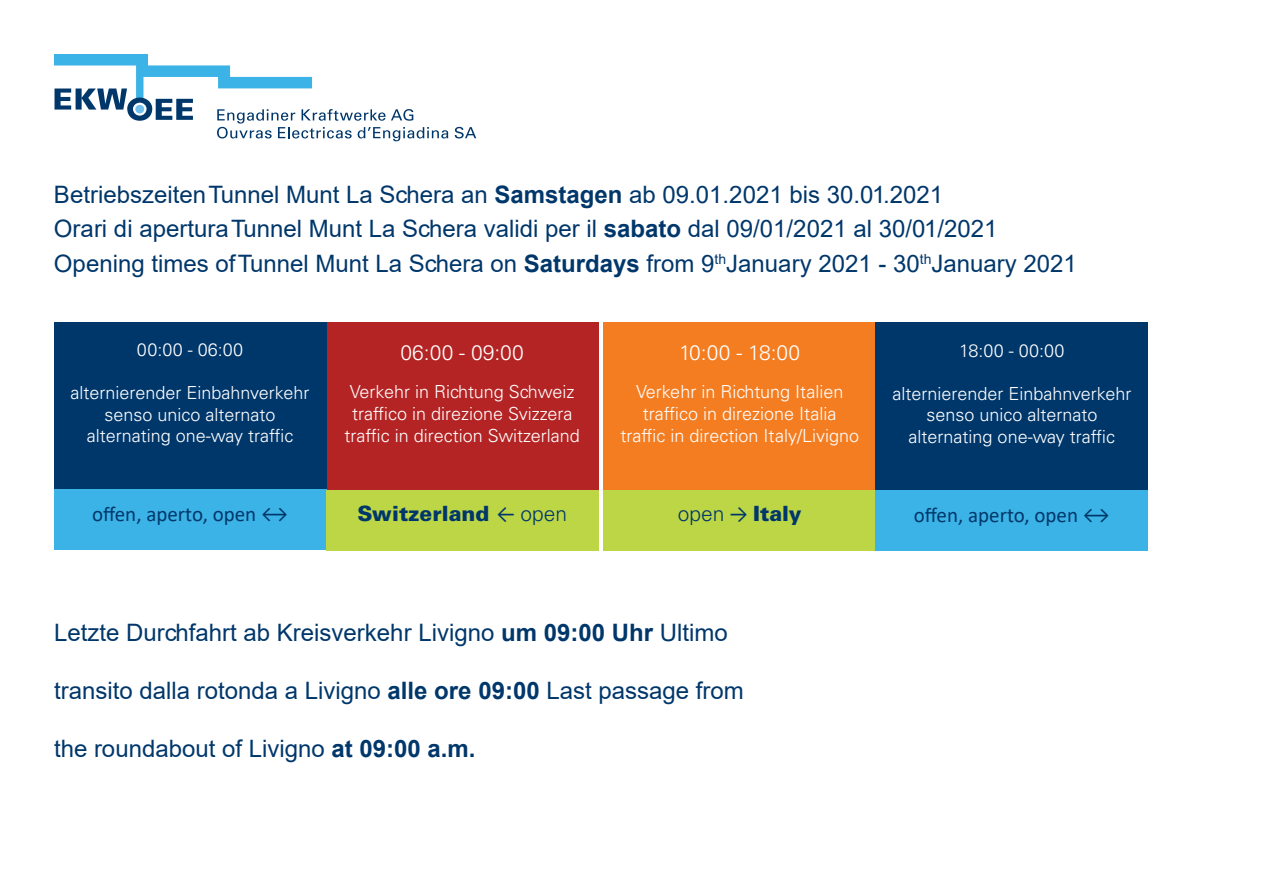
<style>
.page{position:relative;width:1263px;height:893px;background:#fff}
.page>*{position:absolute;margin:0;border:0;box-sizing:border-box;transform-origin:0 0}
.t1{font:24px/34.7px "Arial";color:#00376b}
.t2{font:21px "Calibri";color:#00376b}
.t3{font:900 21px "Univers LT Std";color:#00376b}
.t4{font:300 21px "Univers LT Std";letter-spacing:.01em;color:#fff}
.t5{font:300 18px/21.6px "Univers LT Std";color:#fff;text-align:center}
.s1{font-weight:700}
.s2{font-family:"Calibri";font-weight:400}
.s3{font-weight:300}
</style>
<div class="page">
<svg style="left:54px;top:54px;width:394px;height:87px"></svg>
<svg style="left:455px;top:127px;width:21px;height:11px"></svg>
<div style="left:326px;top:322px;width:272px;height:168px;background:#b52424"></div>
<div style="left:604px;top:322px;width:272px;height:168px;background:#f47d21"></div>
<div style="left:876px;top:322px;width:272px;height:168px;background:#00376b"></div>
<div style="left:54px;top:322px;width:272px;height:167px;background:#00376b"></div>
<div style="left:54px;top:489px;width:272px;height:61px;background:#3bb3e6"></div>
<div style="left:326px;top:490px;width:272px;height:60px;background:#bcd646"></div>
<div style="left:604px;top:490px;width:272px;height:61px;background:#bcd646"></div>
<div style="left:876px;top:490px;width:272px;height:61px;background:#3bb3e6"></div>
<p class="t1" style="left:54px;top:177px;width:1024px">Betriebszeiten Tunnel Munt La Schera an <span class="s1">Samstagen</span> ab 09.01.2021 bis 30.01.2021<br>Orari di apertura Tunnel Munt La Schera validi per il <span class="s1">sabato</span> dal 09/01/2021 al 30/01/2021<br>Opening times of Tunnel Munt La Schera on <span class="s1">Saturdays</span> from 9<sup>th</sup>January 2021 - 30<sup>th</sup>January 2021</p>
<p class="t5" style="left:137px;top:339px;width:108px">00:00 - 06:00</p>
<p class="t5" style="left:71px;top:382px;width:240px">alternierender Einbahnverkehr senso unico alternato alternating one-way traffic</p>
<p class="t4" style="left:400px;top:340px;width:125px">06:00 - 09:00</p>
<p class="t5" style="left:345px;top:381px;width:237px">Verkehr in Richtung Schweiz traffico in direzione Svizzera traffic in direction Switzerland</p>
<p class="t4" style="left:679px;top:340px;width:123px">10:00 - 18:00</p>
<p class="t5" style="left:620px;top:381px;width:240px">Verkehr in Richtung Italien traffico in direzione Italia traffic in direction Italy/Livigno</p>
<p class="t5" style="left:959px;top:339px;width:107px">18:00 - 00:00</p>
<p class="t5" style="left:892px;top:383px;width:240px">alternierender Einbahnverkehr senso unico alternato alternating one-way traffic</p>
<p class="t2" style="left:92px;top:499px;width:198px">offen, aperto, open ↔</p>
<p class="t3" style="left:357px;top:500px;width:211px">Switzerland <span class="s2">←</span> <span class="s3">open</span></p>
<p class="t3" style="left:678px;top:501px;width:125px"><span class="s3">open</span> <span class="s2">→</span> Italy</p>
<p class="t2" style="left:914px;top:500px;width:198px">offen, aperto, open ↔</p>
<p class="t1" style="left:54px;top:615px;width:675px">Letzte Durchfahrt ab Kreisverkehr Livigno <span class="s1">um 09:00 Uhr</span> Ultimo</p>
<p class="t1" style="left:54px;top:673px;width:691px">transito dalla rotonda a Livigno <span class="s1">alle ore 09:00</span> Last passage from</p>
<p class="t1" style="left:54px;top:731px;width:423px">the roundabout of Livigno <span class="s1">at 09:00 a.m.</span></p>
</div>
